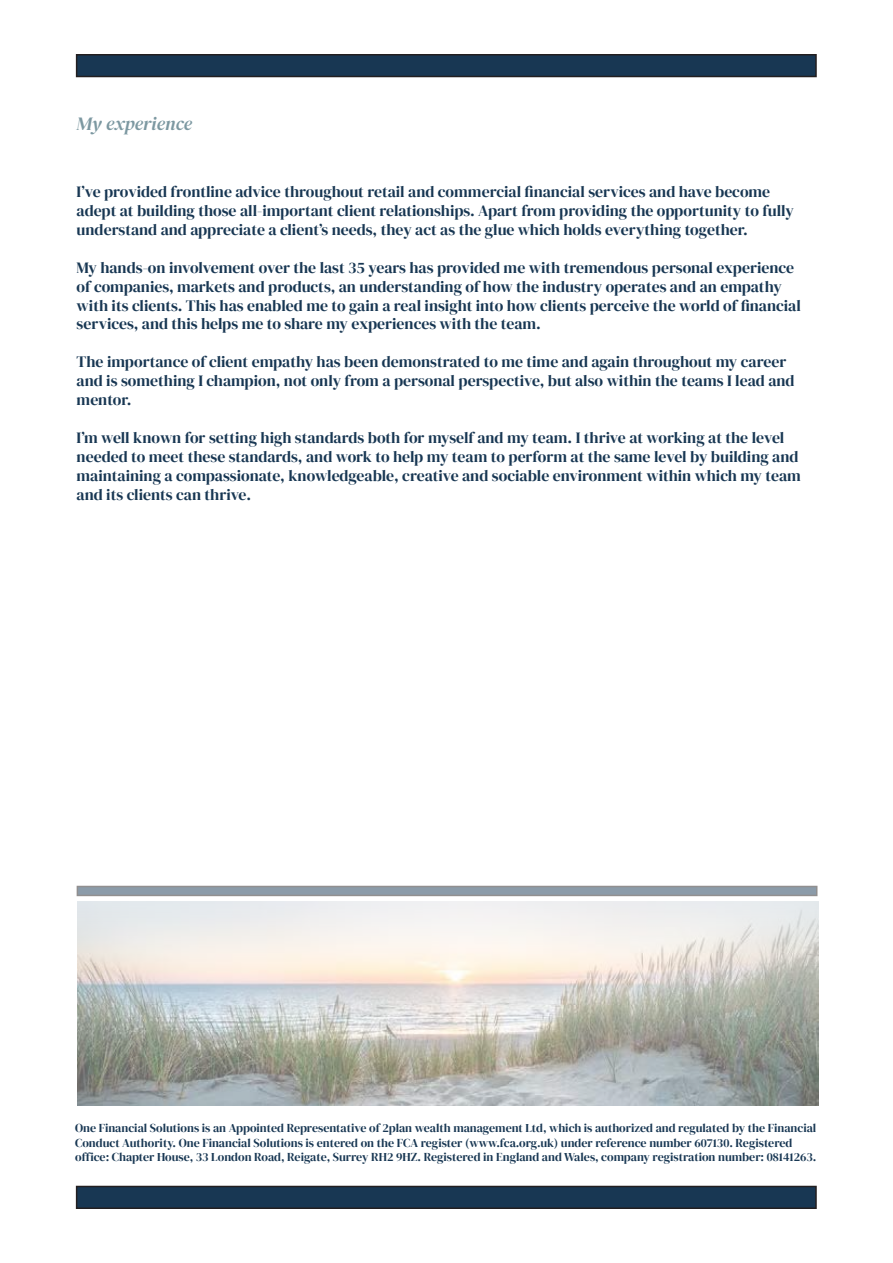
<style>
.page{position:relative;width:893px;height:1263px;background:#fff}
.page>*{position:absolute;margin:0;border:0;box-sizing:border-box;transform-origin:0 0}
.t1{font:italic 18.75px "DM Serif Display";color:#7c98a1}
.t2{font:15.75px/18.9px "DM Serif Display";color:#183753}
.t3{font:12px/14.4px "DM Serif Display";color:#183753}
</style>
<div class="page">
<img style="left:77px;top:902px;width:742px;height:204px">
<div style="left:77px;top:1186px;width:739px;height:22px;background:#183753"></div>
<div style="left:76px;top:1186px;width:741px;height:23px;border:2px solid #231f20"></div>
<div style="left:77px;top:55px;width:739px;height:21px;background:#183753"></div>
<div style="left:76px;top:54px;width:741px;height:23px;border:2px solid #231f20"></div>
<div style="left:77px;top:886px;width:740px;height:9px;background:#8b9ba9"></div>
<p class="t1" style="left:77px;top:113px;width:117px">My experience</p>
<p class="t2" style="left:77px;top:183px;width:719px">I’ve provided frontline advice throughout retail and commercial financial services and have become adept at building those all-important client relationships. Apart from providing the opportunity to fully understand and appreciate a client’s needs, they act as the glue which holds everything together.</p>
<p class="t2" style="left:77px;top:258px;width:726px">My hands-on involvement over the last 35 years has provided me with tremendous personal experience of companies, markets and products, an understanding of how the industry operates and an empathy with its clients. This has enabled me to gain a real insight into how clients perceive the world of financial services, and this helps me to share my experiences with the team.</p>
<p class="t2" style="left:77px;top:353px;width:719px">The importance of client empathy has been demonstrated to me time and again throughout my career and is something I champion, not only from a personal perspective, but also within the teams I lead and mentor.</p>
<p class="t2" style="left:77px;top:428px;width:726px">I’m well known for setting high standards both for myself and my team. I thrive at working at the level needed to meet these standards, and work to help my team to perform at the same level by building and maintaining a compassionate, knowledgeable, creative and sociable environment within which my team and its clients can thrive.</p>
<p class="t3" style="left:75px;top:1121px;width:743px">One Financial Solutions is an Appointed Representative of 2plan wealth management Ltd, which is authorized and regulated by the Financial<br>Conduct Authority. One Financial Solutions is entered on the FCA register (www.fca.org.uk) under reference number 607130. Registered office: Chapter House, 33 London Road, Reigate, Surrey RH2 9HZ. Registered in England and Wales, company registration number: 08141263.</p>
</div>
